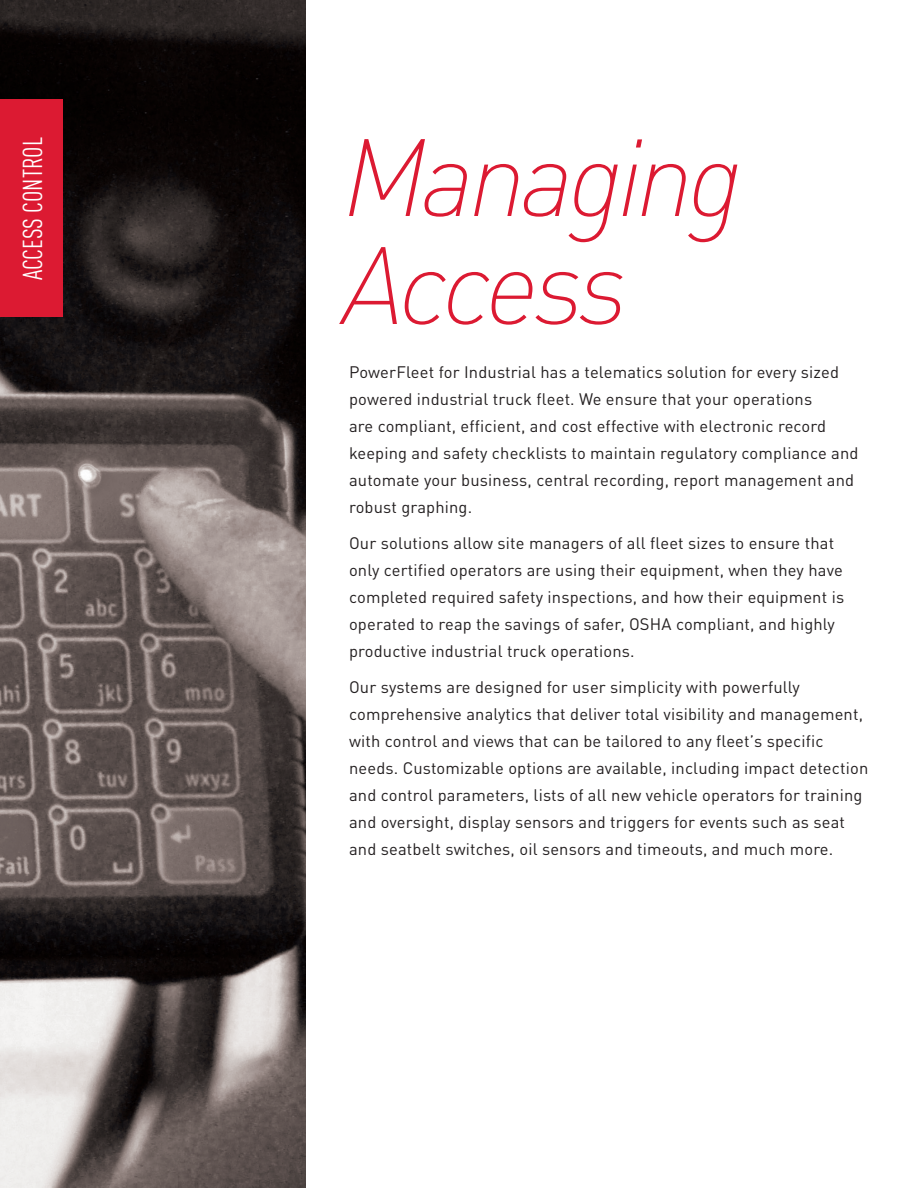
<style>
.page{position:relative;width:918px;height:1188px;background:#fff}
.page>*{position:absolute;margin:0;border:0;box-sizing:border-box;transform-origin:0 0}
.Section_Title{font:italic 300 expanded 108px "DIN Pro";letter-spacing:-.05em;color:#dc1a32}
.t1{font:condensed 27px "DIN Pro";color:#fff}
.Section_Intro{font:16.5px/27px "DIN Pro";letter-spacing:.01em;color:#231f20}
</style>
<div class="page">
<img style="left:0;top:0;width:306px;height:1188px">
<div style="left:0;top:99px;width:63px;height:218px;background:#dc1a32"></div>
<p class="t1" style="left:14px;top:280px;width:144px;rotate:-90deg">ACCESS CONTROL</p>
<p class="Section_Title" style="left:343px;top:100px;width:401px">Managing</p>
<p class="Section_Title" style="left:343px;top:208px;width:287px">Access</p>
<p class="Section_Intro" style="left:349px;top:357px;width:511px">PowerFleet for Industrial has a telematics solution for every sized powered industrial truck fleet. We ensure that your operations<br>are compliant, efficient, and cost effective with electronic record keeping and safety checklists to maintain regulatory compliance and automate your business, central recording, report management and robust graphing.</p>
<p class="Section_Intro" style="left:349px;top:528px;width:497px">Our solutions allow site managers of all fleet sizes to ensure that only certified operators are using their equipment, when they have completed required safety inspections, and how their equipment is operated to reap the savings of safer, OSHA compliant, and highly productive industrial truck operations.</p>
<p class="Section_Intro" style="left:349px;top:672px;width:521px">Our systems are designed for user simplicity with powerfully comprehensive analytics that deliver total visibility and management, with control and views that can be tailored to any fleet’s specific needs. Customizable options are available, including impact detection and control parameters, lists of all new vehicle operators for training and oversight, display sensors and triggers for events such as seat and seatbelt switches, oil sensors and timeouts, and much more.</p>
</div>
